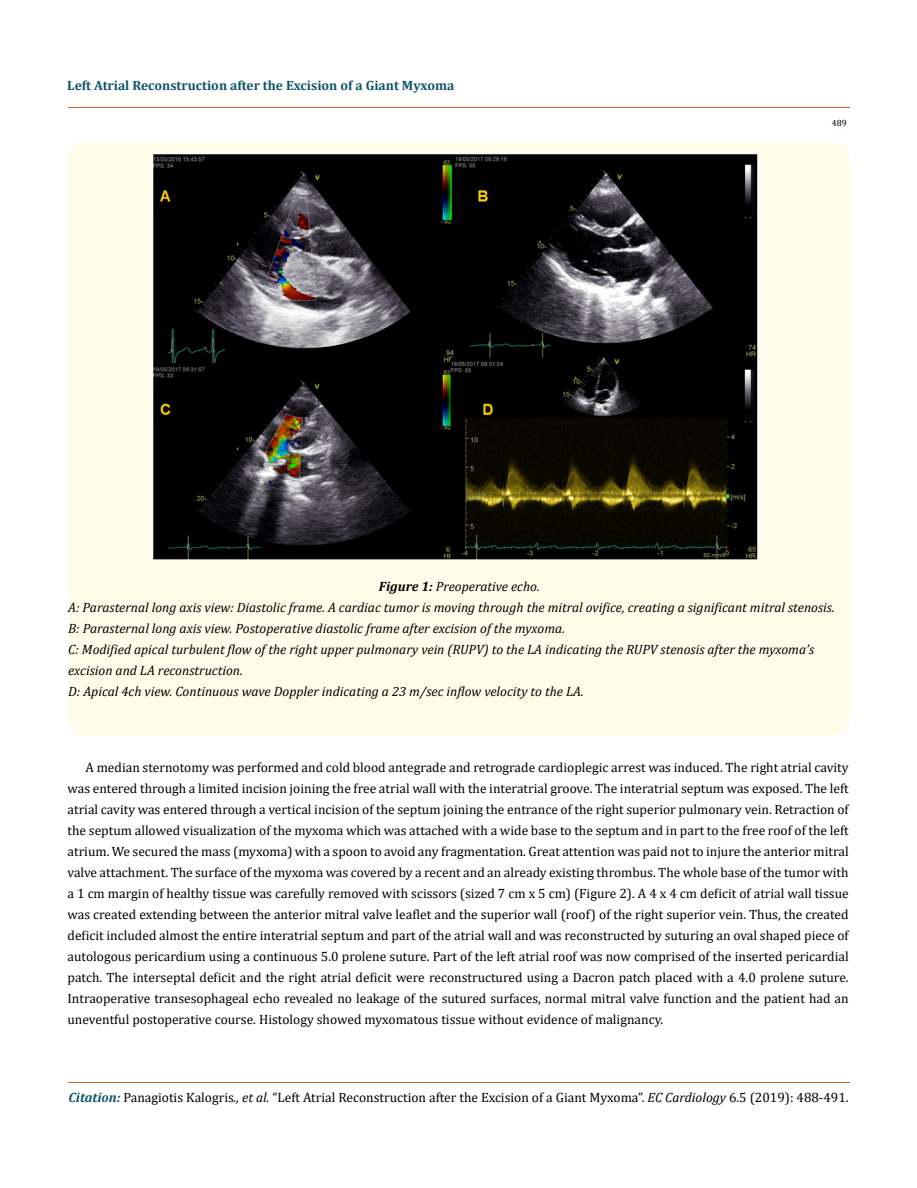
<style>
.page{position:relative;width:917px;height:1188px;background:#fff}
.page>*{position:absolute;margin:0;border:0;box-sizing:border-box;transform-origin:0 0}
.t1{font:13.5px/21px "Cambria";color:#000;text-align:justify}
.t2{font:italic 13.5px/21px "Cambria";color:#000}
.t3{font:700 13.5px "Cambria";color:#0e546a}
.t4{font:9px "Cambria";color:#000}
.s1{font-weight:700}
.s2{font-weight:700;font-style:italic;color:#0e546a}
.s3{font-style:italic}
</style>
<div class="page">
<hr style="left:68px;top:108px;width:781px;height:1px;background:#e05d1a">
<hr style="left:68px;top:1082px;width:781px;height:1px;background:#e05d1a">
<div style="left:68px;top:141px;width:782px;height:595px;background:#fffde9;border-radius:18px"></div>
<img style="left:153px;top:154px;width:606px;height:405px">
<p class="t3" style="left:67px;top:76px;width:388px">Left Atrial Reconstruction after the Excision of a Giant Myxoma</p>
<p class="t4" style="left:831px;top:118px;width:16px">489</p>
<p class="t2" style="left:68px;top:575px;width:768px;text-indent:311px"><span class="s1">Figure 1:</span> Preoperative echo.<br>A: Parasternal long axis view: Diastolic frame. A cardiac tumor is moving through the mitral ovifice, creating a significant mitral stenosis.<br>B: Parasternal long axis view. Postoperative diastolic frame after excision of the myxoma.<br>C: Modified apical turbulent flow of the right upper pulmonary vein (RUPV) to the LA indicating the RUPV stenosis after the myxoma’s excision and LA reconstruction.<br>D: Apical 4ch view. Continuous wave Doppler indicating a 23 m/sec inflow velocity to the LA.</p>
<p class="t1" style="left:68px;top:757px;width:782px;text-indent:18px">A median sternotomy was performed and cold blood antegrade and retrograde cardioplegic arrest was induced. The right atrial cavity was entered through a limited incision joining the free atrial wall with the interatrial groove. The interatrial septum was exposed. The left atrial cavity was entered through a vertical incision of the septum joining the entrance of the right superior pulmonary vein. Retraction of the septum allowed visualization of the myxoma which was attached with a wide base to the septum and in part to the free roof of the left atrium. We secured the mass (myxoma) with a spoon to avoid any fragmentation. Great attention was paid not to injure the anterior mitral valve attachment. The surface of the myxoma was covered by a recent and an already existing thrombus. The whole base of the tumor with a 1 cm margin of healthy tissue was carefully removed with scissors (sized 7 cm x 5 cm) (Figure 2). A 4 x 4 cm deficit of atrial wall tissue was created extending between the anterior mitral valve leaflet and the superior wall (roof) of the right superior vein. Thus, the created deficit included almost the entire interatrial septum and part of the atrial wall and was reconstructed by suturing an oval shaped piece of autologous pericardium using a continuous 5.0 prolene suture. Part of the left atrial roof was now comprised of the inserted pericardial patch. The interseptal deficit and the right atrial deficit were reconstructured using a Dacron patch placed with a 4.0 prolene suture.<br>Intraoperative transesophageal echo revealed no leakage of the sutured surfaces, normal mitral valve function and the patient had an uneventful postoperative course. Histology showed myxomatous tissue without evidence of malignancy.</p>
<p class="t1" style="left:68px;top:1086px;width:781px"><span class="s2">Citation:</span> Panagiotis Kalogris<span class="s3">., et al.</span> “Left Atrial Reconstruction after the Excision of a Giant Myxoma”. <span class="s3">EC Cardiology</span> 6.5 (2019): 488-491.</p>
</div>
